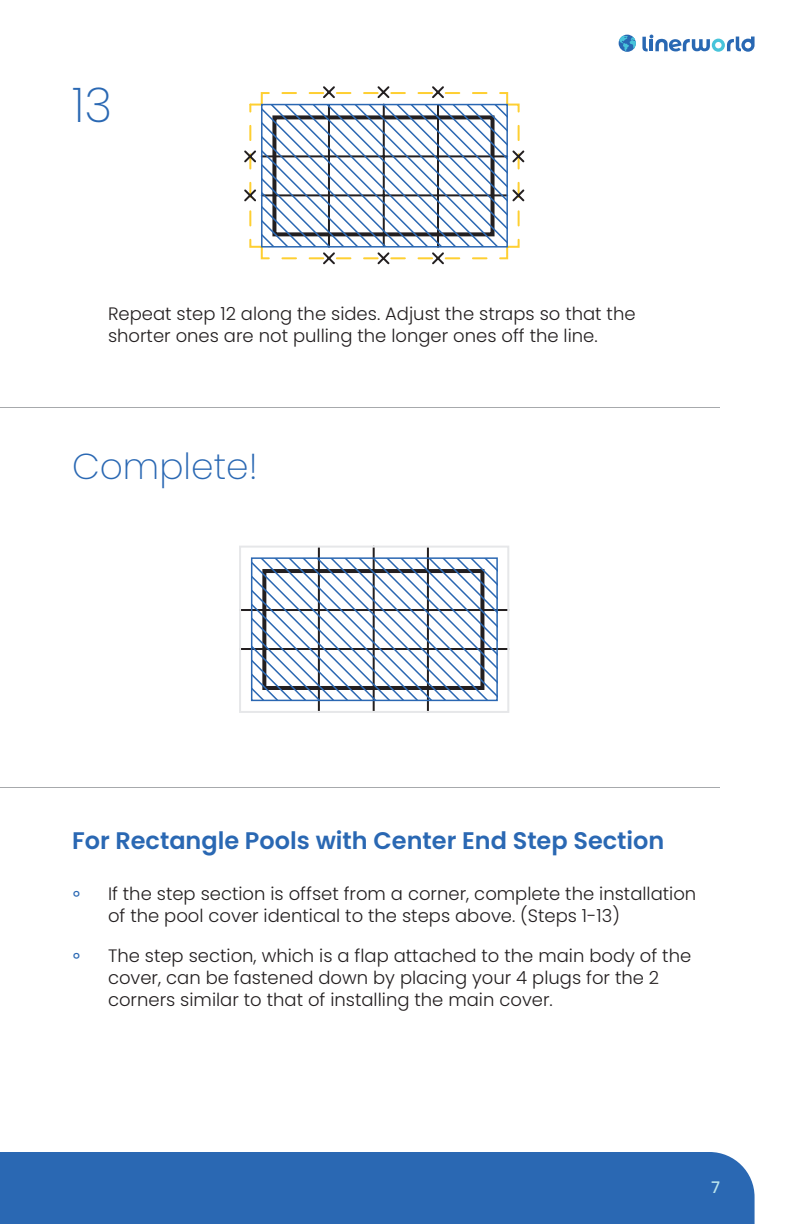
<style>
.page{position:relative;width:792px;height:1224px;background:#fff}
.page>*{position:absolute;margin:0;border:0;box-sizing:border-box;transform-origin:0 0}
.t1{font:200 48px "Poppins";color:#2a68b3}
.t2{font:200 36px "Poppins";color:#2a68b3}
.t3{font:600 24px "Poppins";color:#2a68b3}
.t4{font:300 18px/22px "Poppins";color:#231f20}
.t5{font:500 18px "Poppins";color:#2a68b3}
.t6{font:500 16px "Poppins";color:#b9e3ed}
</style>
<div class="page">
<div style="left:0;top:1152px;width:755px;height:72px;background:#2a68b3"></div>
<svg style="left:642px;top:35px;width:113px;height:17px"></svg>
<svg style="left:619px;top:36px;width:17px;height:15px"></svg>
<svg style="left:244px;top:86px;width:281px;height:179px"></svg>
<div style="left:261px;top:104px;width:247px;height:144px;border:2px solid #2a67b2"></div>
<hr style="left:0;top:407px;width:720px;height:1px;background:#a7a9ac">
<hr style="left:0;top:787px;width:720px;height:1px;background:#a7a9ac">
<hr style="left:318px;top:547px;width:2px;height:165px;background:#231f20">
<hr style="left:373px;top:547px;width:2px;height:164px;background:#231f20">
<hr style="left:427px;top:547px;width:2px;height:165px;background:#231f20">
<hr style="left:240px;top:609px;width:268px;height:2px;background:#231f20">
<hr style="left:240px;top:648px;width:268px;height:2px;background:#231f20">
<svg style="left:254px;top:560px;width:241px;height:138px"></svg>
<div style="left:239px;top:546px;width:270px;height:167px;border:2px solid #e6e7e9"></div>
<div style="left:251px;top:557px;width:247px;height:144px;border:2px solid #2a67b2"></div>
<p class="t1" style="left:72px;top:78px;width:42px">13</p>
<p class="t4" style="left:108px;top:303px;width:529px">Repeat step 12 along the sides. Adjust the straps so that the shorter ones are not pulling the longer ones off the line.</p>
<p class="t2" style="left:72px;top:446px;width:187px">Complete!</p>
<p class="t3" style="left:72px;top:827px;width:594px">For Rectangle Pools with Center End Step Section</p>
<p class="t5" style="left:72px;top:883px;width:10px">॰</p>
<p class="t4" style="left:108px;top:883px;width:590px">If the step section is offset from a corner, complete the installation of the pool cover identical to the steps above. (Steps 1-13)</p>
<p class="t5" style="left:72px;top:945px;width:10px">॰</p>
<p class="t4" style="left:108px;top:945px;width:585px">The step section, which is a flap attached to the main body of the cover, can be fastened down by placing your 4 plugs for the 2 corners similar to that of installing the main cover.</p>
<p class="t6" style="left:711px;top:1178px;width:10px">7</p>
</div>
